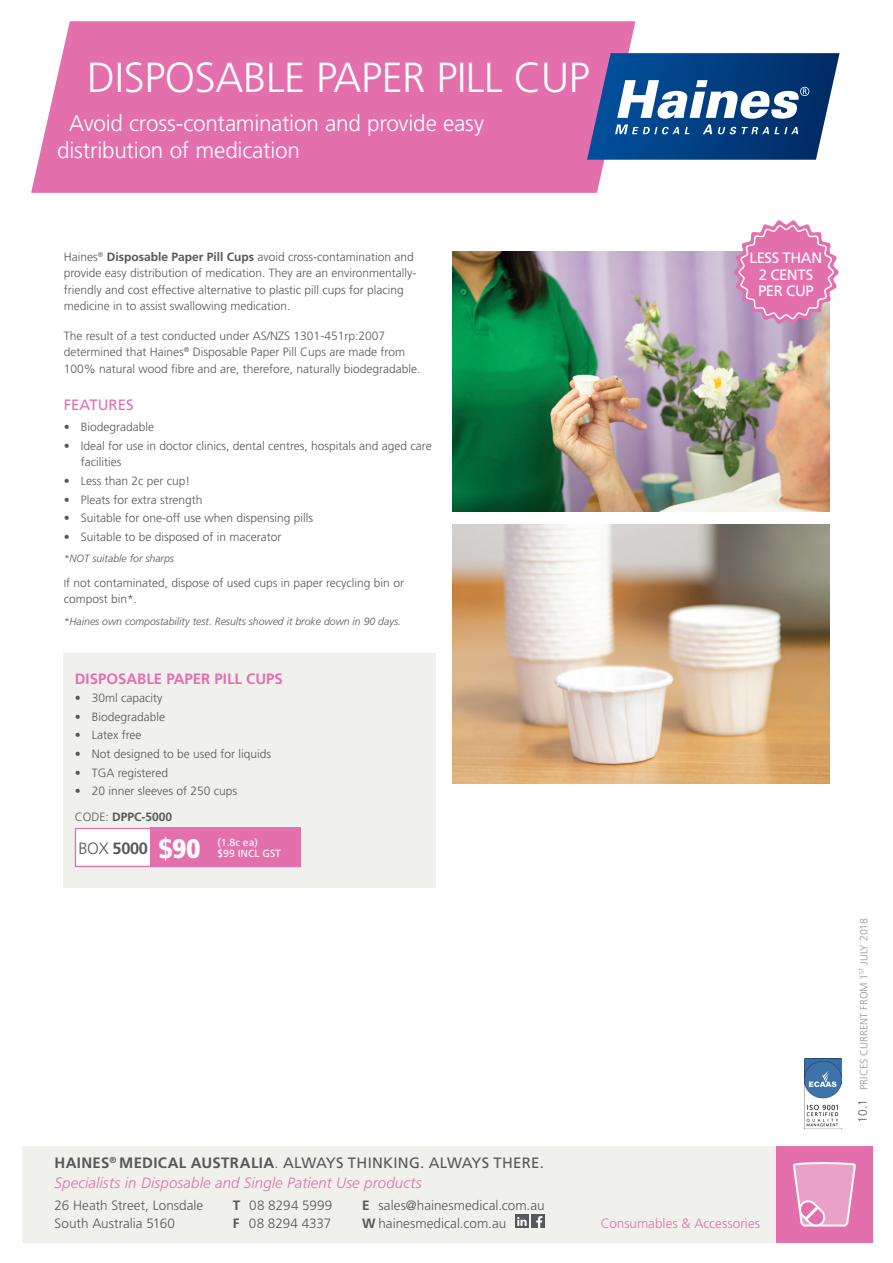
<style>
.page{position:relative;width:893px;height:1263px;background:#fff}
.page>*{position:absolute;margin:0;border:0;box-sizing:border-box;transform-origin:0 0}
.t1{font:300 42px "Frutiger LT Pro";letter-spacing:-.01em;color:#fff}
.t2{font:300 22.5px/27px "Frutiger LT Pro";letter-spacing:-.01em;color:#fff}
.t3{font:700 16.35px "Frutiger LT Pro";color:#57585a}
.t4{font:300 16.35px "Frutiger LT Pro";color:#fff}
.t5{font:italic 300 15px/19.5px "Frutiger LT Pro";letter-spacing:.01em;color:#e370ad}
.t6{font:700 15px "Frutiger LT Pro";color:#e370ad}
.t7{font:15px/16.5px "Frutiger LT Pro";letter-spacing:-.025em;color:#fff;text-align:center}
.t8{font:15px "Frutiger LT Pro";color:#e370ad}
.t9{font:300 13.5px/18px "Frutiger LT Pro";color:#57585a}
.t10{font:300 13.5px "Frutiger LT Pro";letter-spacing:.005em;color:#e370ad}
.t11{font:300 12px/16.5px "Frutiger LT Pro";color:#57585a}
.t12{font:700 12px "Frutiger LT Pro";color:#57585a}
.t13{font:italic 300 10.5px "Frutiger LT Pro";color:#57585a}
.t14{font:300 10.5px "Frutiger LT Pro";color:#939598}
.t15{font:10.35px/10.5px "Frutiger LT Pro";color:#fff}
.s1{font-weight:700}
.s2{font-size:10.5px}
.s3{font-weight:300}
.s4{font-weight:900;font-stretch:condensed;font-size:26.7px;color:#fff}
.s5{font-weight:700;font-style:normal;color:#57585a}
.s6{font-style:normal;color:#57585a}
.s7{font-weight:400;font-style:normal;color:#57585a}
</style>
<div class="page">
<div style="left:22px;top:1146px;width:850px;height:96px;background:#f0f0ec"></div>
<div style="left:776px;top:1146px;width:96px;height:96px;background:#e370ad"></div>
<svg style="left:793px;top:1162px;width:63px;height:65px"></svg>
<img style="left:804px;top:1058px;width:37px;height:70px">
<div style="left:531px;top:1215px;width:14px;height:13px;background:#57585a"></div>
<svg style="left:536px;top:1216px;width:6px;height:12px"></svg>
<div style="left:515px;top:1215px;width:13px;height:13px;background:#57585a"></div>
<svg style="left:517px;top:1217px;width:10px;height:9px"></svg>
<div style="left:31px;top:21px;width:604px;height:172px;background:#e370ad"></div>
<svg style="left:587px;top:53px;width:253px;height:107px"></svg>
<div style="left:64px;top:654px;width:372px;height:234px;background:#f0f0ec"></div>
<div style="left:75px;top:828px;width:225px;height:38px;background:#fff"></div>
<div style="left:75px;top:828px;width:226px;height:39px;border:1px solid #e370ad"></div>
<div style="left:150px;top:828px;width:151px;height:39px;background:#e370ad"></div>
<img style="left:452px;top:252px;width:377px;height:259px">
<svg style="left:734px;top:220px;width:105px;height:104px"></svg>
<img style="left:452px;top:524px;width:377px;height:259px">
<h1 class="t1" style="left:87px;top:53px;width:504px">DISPOSABLE PAPER PILL CUP</h1>
<h2 class="t2" style="left:57px;top:110px;width:428px;text-indent:12px">Avoid cross-contamination and provide easy distribution of medication</h2>
<p class="t11" style="left:64px;top:249px;width:354px">Haines<sup>®</sup> <span class="s1">Disposable Paper Pill Cups</span> avoid cross-contamination and provide easy distribution of medication. They are an environmentally&shy;friendly and cost effective alternative to plastic pill cups for placing medicine in to assist swallowing medication.</p>
<p class="t11" style="left:64px;top:327px;width:358px">The result of a test conducted under AS/NZS 1301-451rp:2007 determined that Haines<sup>®</sup> Disposable Paper Pill Cups are made from<br>100% natural wood fibre and are, therefore, naturally biodegradable.</p>
<p class="t8" style="left:64px;top:396px;width:71px">FEATURES</p>
<p class="t11" style="left:64px;top:419px;width:92px">• Biodegradable</p>
<p class="t11" style="left:81px;top:438px;width:352px;text-indent:-17px">• Ideal for use in doctor clinics, dental centres, hospitals and aged care facilities</p>
<p class="t11" style="left:64px;top:473px;width:128px">• Less than 2c per cup!</p>
<p class="t11" style="left:64px;top:491px;width:140px">• Pleats for extra strength</p>
<p class="t11" style="left:64px;top:510px;width:251px">• Suitable for one-off use when dispensing pills</p>
<p class="t11" style="left:64px;top:529px;width:219px">• Suitable to be disposed of in macerator</p>
<p class="t13" style="left:64px;top:552px;width:112px">*NOT suitable for sharps</p>
<p class="t11" style="left:64px;top:574px;width:342px"><span class="s2">I</span>f not contaminated, dispose of used cups in paper recycling bin or compost bin*.</p>
<p class="t13" style="left:64px;top:615px;width:339px">*Haines own compostability test. Results showed it broke down in 90 days.</p>
<p class="t6" style="left:75px;top:669px;width:210px">DISPOSABLE PAPER PILL CUPS</p>
<p class="t11" style="left:75px;top:690px;width:89px">• 30ml capacity</p>
<p class="t11" style="left:75px;top:708px;width:92px">• Biodegradable</p>
<p class="t11" style="left:75px;top:727px;width:68px">• Latex free</p>
<p class="t11" style="left:75px;top:746px;width:198px">• Not designed to be used for liquids</p>
<p class="t11" style="left:75px;top:764px;width:95px">• TGA registered</p>
<p class="t11" style="left:75px;top:783px;width:164px">• 20 inner sleeves of 250 cups</p>
<h3 class="t3" style="left:79px;top:839px;width:123px"><span class="s3">BOX</span> 5000 <span class="s4">$90</span></h3>
<p class="t12" style="left:75px;top:810px;width:99px"><span class="s3">CODE:</span> DPPC-5000</p>
<h3 class="t4" style="left:161px;top:838px;width:55px">BOX <span class="s1">50</span></h3>
<p class="t15" style="left:217px;top:837px;width:65px">(1.8c ea)<br>$99 INCL GST</p>
<p class="t5" style="left:55px;top:1153px;width:491px"><span class="s5">HAINES</span><sup>®</sup> <span class="s5">MEDICAL AUSTRALIA</span><span class="s6">.</span> <span class="s7">ALWAYS THINKING. ALWAYS THERE.<br></span>Specialists in Disposable and Single Patient Use products</p>
<p class="t9" style="left:233px;top:1196px;width:101px"><span class="s1">T</span> 08 8294 5999<br><span class="s1">F</span> 08 8294 4337</p>
<p class="t9" style="left:362px;top:1196px;width:184px"><span class="s1">E</span> sales@hainesmedical.com.au<br><span class="s1">W</span> hainesmedical.com.au</p>
<p class="t9" style="left:55px;top:1196px;width:150px">26 Heath Street, Lonsdale<br>South Australia 5160</p>
<p class="t7" style="left:750px;top:250px;width:74px">LESS THAN<br>2 CENTS<br>PER CUP</p>
<p class="t10" style="left:601px;top:1216px;width:161px">Consumables &amp; Accessories</p>
<p class="t14" style="left:858px;top:1090px;width:173px;rotate:-90deg">PRICES CURRENT FROM 1<sup>ST</sup> JULY 2018</p>
<p class="t11" style="left:854px;top:1123px;width:25px;rotate:-90deg">10.1</p>
</div>
